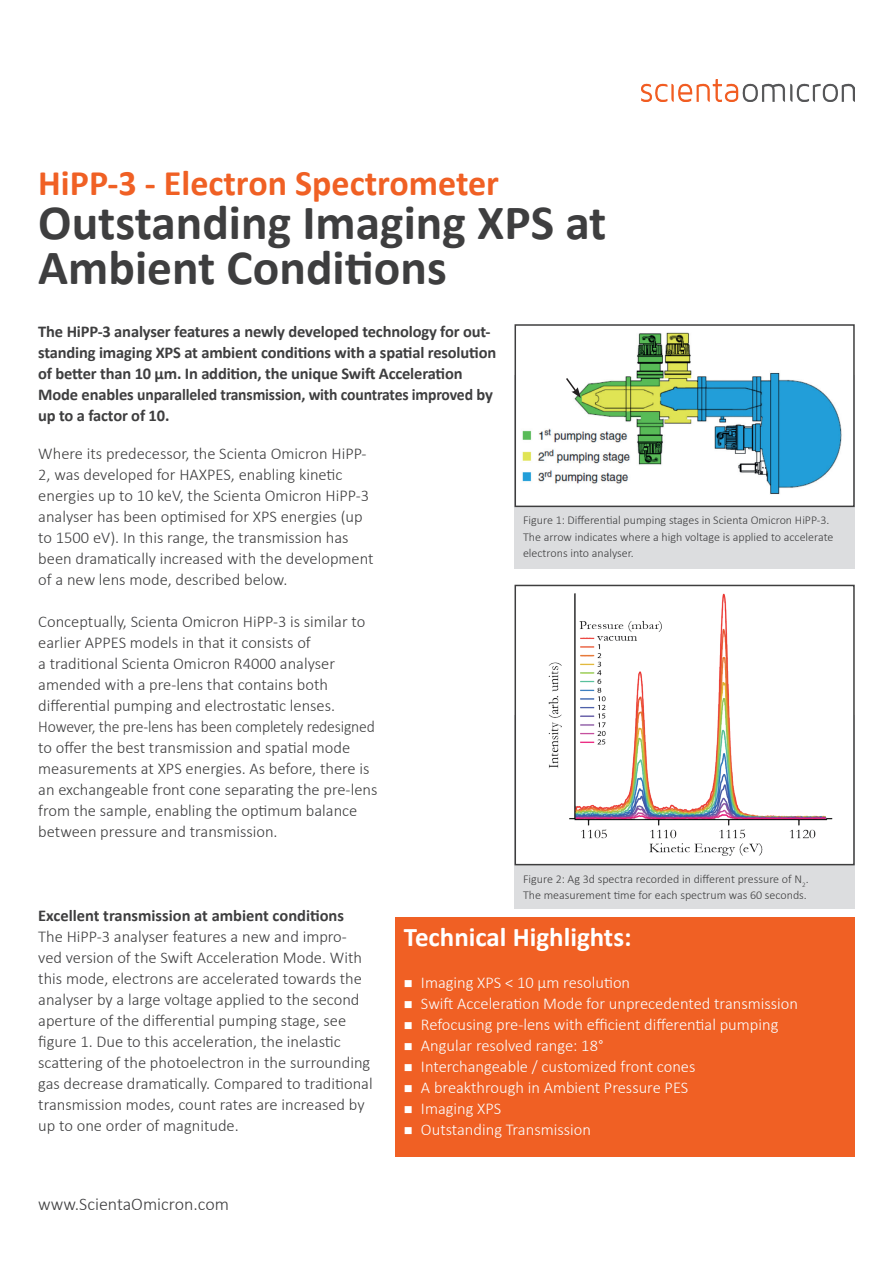
<style>
.page{position:relative;width:893px;height:1263px;background:#fff}
.page>*{position:absolute;margin:0;border:0;box-sizing:border-box;transform-origin:0 0}
.Headline1{font:700 49.5px/45px "Calibri";color:#3e3e3f}
.Headline1-2{font:700 36px "Calibri";color:#f06024}
.Headline3{font:700 27px "Calibri";color:#fff}
.t1{font:300 18px "Calibri";color:#3e3e3f}
.Body_Text{font:300 16.5px/21px "Calibri";color:#3e3e3f}
.Body_Text_INTRO{font:700 16.5px/21px "Calibri";letter-spacing:-.01em;color:#3e3e3f}
.t2{font:300 16.5px "Calibri";color:#fbfdfe}
.Picture_Caption{font:300 12px/16.5px "Calibri";color:#3e3e3f}
</style>
<div class="page">
<div style="left:514px;top:375px;width:341px;height:194px;background:#dcdddf"></div>
<div style="left:514px;top:715px;width:341px;height:194px;background:#dcdddf"></div>
<div style="left:514px;top:324px;width:341px;height:183px;background:#fff;border:2px solid #3e3e3f"></div>
<img style="left:514px;top:589px;width:341px;height:276px">
<img style="left:522px;top:332px;width:320px;height:162px">
<div style="left:395px;top:917px;width:460px;height:240px;background:#f06024"></div>
<svg style="left:564px;top:376px;width:17px;height:22px"></svg>
<img style="left:642px;top:80px;width:213px;height:21px">
<p class="Headline1-2" style="left:38px;top:160px;width:462px">HiPP-3 - Electron Spectrometer</p>
<p class="Headline1" style="left:38px;top:200px;width:570px">Outstanding Imaging XPS at<br>Ambient Conditions</p>
<p class="Body_Text_INTRO" style="left:38px;top:321px;width:459px">The HiPP-3 analyser features a newly developed technology for out&shy;standing imaging XPS at ambient conditions with a spatial resolution of better than 10 μm. In addition, the unique Swift Acceleration Mode enables unparalleled transmission, with countrates improved by up to a factor of 10.</p>
<p class="Body_Text" style="left:38px;top:442px;width:337px">Where its predecessor, the Scienta Omicron HiPP-2, was developed for HAXPES, enabling kinetic energies up to 10 keV, the Scienta Omicron HiPP-3 analyser has been optimised for XPS energies (up to 1500 eV). In this range, the transmission has been dramatically increased with the development of a new lens mode, described below.</p>
<p class="Body_Text" style="left:38px;top:610px;width:341px">Conceptually, Scienta Omicron HiPP-3 is similar to earlier APPES models in that it consists of<br>a traditional Scienta Omicron R4000 analyser amended with a pre-lens that contains both differential pumping and electrostatic lenses.<br>However, the pre-lens has been completely redesigned to offer the best transmission and spatial mode measurements at XPS energies. As before, there is an exchangeable front cone separating the pre-lens from the sample, enabling the optimum balance between pressure and transmission.</p>
<p class="Picture_Caption" style="left:523px;top:511px;width:312px">Figure 1: Differential pumping stages in Scienta Omicron HiPP-3.<br>The arrow indicates where a high voltage is applied to accelerate electrons into analyser.</p>
<p class="Picture_Caption" style="left:523px;top:870px;width:287px">Figure 2: Ag 3d spectra recorded in different pressure of N<sub>2</sub>.<br>The measurement time for each spectrum was 60 seconds.</p>
<p class="Body_Text_INTRO" style="left:38px;top:905px;width:307px">Excellent transmission at ambient conditions</p>
<p class="Body_Text" style="left:38px;top:925px;width:336px">The HiPP-3 analyser features a new and impro&shy;ved version of the Swift Acceleration Mode. With this mode, electrons are accelerated towards the analyser by a large voltage applied to the second aperture of the differential pumping stage, see figure 1. Due to this acceleration, the inelastic scattering of the photoelectron in the surrounding gas decrease dramatically. Compared to traditional transmission modes, count rates are increased by up to one order of magnitude.</p>
<p class="Headline3" style="left:404px;top:919px;width:229px">Technical Highlights:</p>
<p class="t2" style="left:421px;top:972px;width:211px">Imaging XPS &lt; 10 μm resolution</p>
<p class="t2" style="left:421px;top:993px;width:379px">Swift Acceleration Mode for unprecedented transmission</p>
<p class="t2" style="left:421px;top:1014px;width:359px">Refocusing pre-lens with efficient differential pumping</p>
<p class="t2" style="left:421px;top:1035px;width:184px">Angular resolved range: 18°</p>
<p class="t2" style="left:421px;top:1056px;width:276px">Interchangeable / customized front cones</p>
<p class="t2" style="left:421px;top:1077px;width:269px">A breakthrough in Ambient Pressure PES</p>
<p class="t2" style="left:421px;top:1098px;width:82px">Imaging XPS</p>
<p class="t2" style="left:421px;top:1119px;width:172px">Outstanding Transmission</p>
<p class="t1" style="left:38px;top:1193px;width:192px">www.ScientaOmicron.com</p>
</div>
